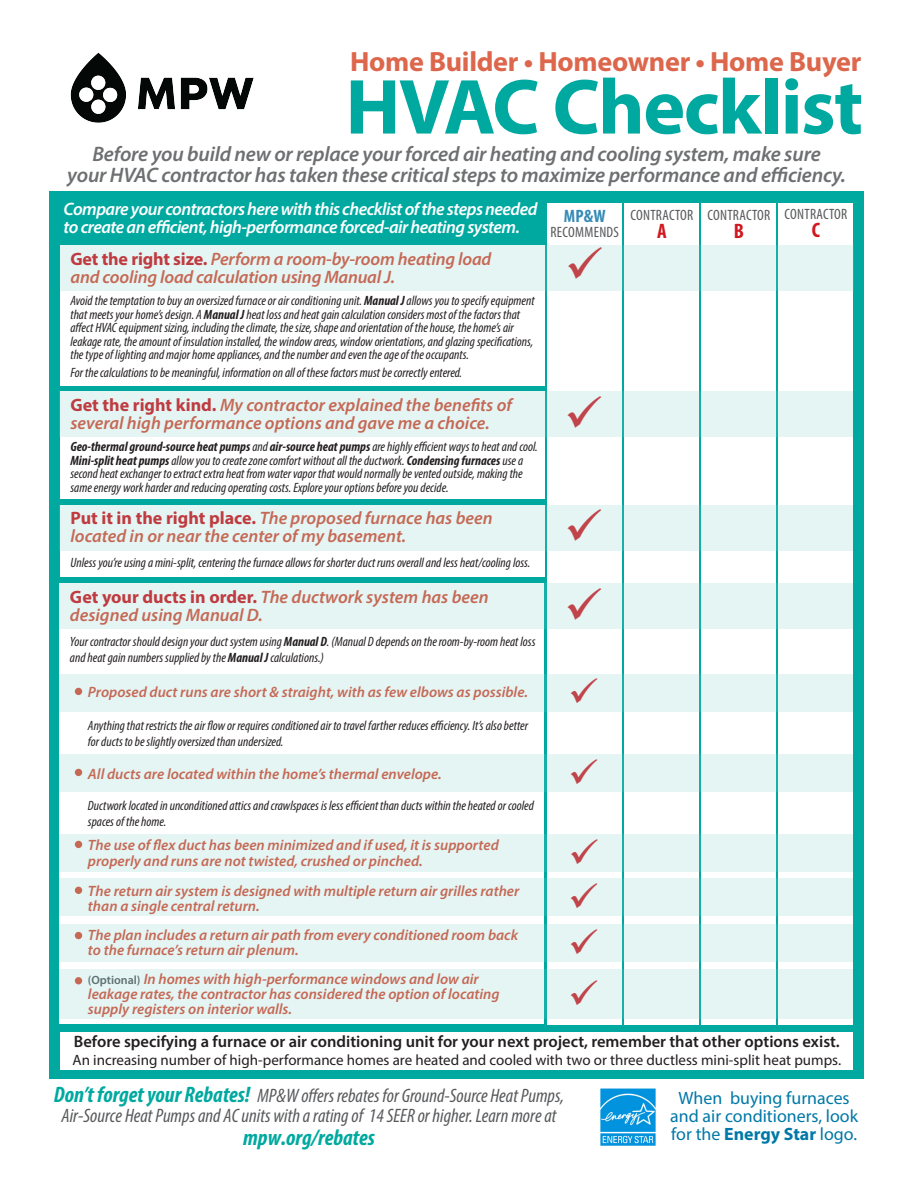
<style>
.page{position:relative;width:918px;height:1188px;background:#fff}
.page>*{position:absolute;margin:0;border:0;box-sizing:border-box;transform-origin:0 0}
.t1{font:700 78.75px "Myriad Pro";letter-spacing:-.02em;color:#00a9a0}
.t2{font:700 27.9px "Myriad Pro";letter-spacing:-.01em;color:#dd674c}
.t3{font:italic 700 condensed 22.5px "Myriad Pro";color:#00a9a0}
.t4{font:italic 600 21px "Myriad Pro";letter-spacing:-.01em;color:#6d6f71}
.t5{font:700 condensed 21px "Myriad Pro";color:#d0181f}
.t6{font:italic condensed 19.5px/19.8px "Myriad Pro";color:#58595b;text-align:center}
.t7{font:italic 600 18px/18px "Myriad Pro";color:#d85139}
.t8{font:italic 600 18px "Myriad Pro";letter-spacing:-.03em;color:#fff}
.t9{font:700 condensed 18px "Myriad Pro";color:#368bb6}
.t10{font:17.85px "Myriad Pro";color:#0078a7}
.t11{font:600 16.5px "Myriad Pro";color:#231f20}
.t12{font:italic 600 15px/15px "Myriad Pro";color:#d85139}
.t13{font:15px "Myriad Pro";color:#231f20}
.t14{font:condensed 15px "Myriad Pro";letter-spacing:.02em;color:#58595b}
.t15{font:italic condensed 13.5px/13.5px "Myriad Pro";color:#231f20}
.s1{font-weight:700;font-style:normal;color:#d0181f}
.s2{font-weight:700}
.s3{font-style:normal;font-size:12px;color:#58595b}
.s4{font-weight:700;font-size:22.5px;color:#00a9a0}
</style>
<div class="page">
<img style="left:600px;top:1088px;width:56px;height:58px">
<div style="left:50px;top:191px;width:814px;height:887px;background:#00a9a0"></div>
<div style="left:548px;top:203px;width:74px;height:821px;background:#fff"></div>
<div style="left:779px;top:203px;width:74px;height:821px;background:#fff"></div>
<div style="left:702px;top:203px;width:74px;height:821px;background:#fff"></div>
<div style="left:625px;top:203px;width:74px;height:821px;background:#fff"></div>
<img style="left:70px;top:52px;width:184px;height:71px">
<div style="left:59px;top:583px;width:485px;height:441px;background:#fff"></div>
<div style="left:60px;top:505px;width:484px;height:72px;background:#fff"></div>
<div style="left:60px;top:391px;width:484px;height:108px;background:#fff"></div>
<div style="left:60px;top:245px;width:484px;height:141px;background:#fff"></div>
<div style="left:60px;top:835px;width:793px;height:37px;background:#e4f5f4"></div>
<div style="left:59px;top:754px;width:794px;height:38px;background:#e4f5f4"></div>
<div style="left:60px;top:245px;width:793px;height:46px;background:#e4f5f4"></div>
<div style="left:59px;top:391px;width:794px;height:46px;background:#e4f5f4"></div>
<div style="left:59px;top:505px;width:794px;height:45px;background:#e4f5f4"></div>
<div style="left:59px;top:583px;width:794px;height:46px;background:#e4f5f4"></div>
<div style="left:59px;top:674px;width:794px;height:38px;background:#e4f5f4"></div>
<div style="left:59px;top:878px;width:794px;height:38px;background:#e4f5f4"></div>
<div style="left:59px;top:924px;width:794px;height:38px;background:#e4f5f4"></div>
<div style="left:59px;top:970px;width:794px;height:49px;background:#e4f5f4"></div>
<div style="left:60px;top:1032px;width:793px;height:38px;background:#fff"></div>
<p class="t2" style="left:350px;top:43px;width:513px">Home Builder • Homeowner • Home Buyer</p>
<p class="t1" style="left:346px;top:56px;width:519px">HVAC Checklist</p>
<p class="t4" style="left:92px;top:140px;width:730px">Before you build new or replace your forced air heating and cooling system, make sure</p>
<p class="t4" style="left:67px;top:161px;width:780px">your HVAC contractor has taken these critical steps to maximize performance and efficiency.</p>
<p class="t8" style="left:64px;top:198px;width:475px">Compare your contractors here with this checklist of the steps needed</p>
<p class="t8" style="left:64px;top:216px;width:458px">to create an efficient, high-performance forced-air heating system.</p>
<p class="t7" style="left:70px;top:249px;width:422px"><span class="s1">Get the right size.</span> Perform a room-by-room heating load</p>
<p class="t7" style="left:70px;top:267px;width:326px">and cooling load calculation using Manual J.</p>
<p class="t15" style="left:70px;top:294px;width:466px">Avoid the temptation to buy an oversized furnace or air conditioning unit. <span class="s2">Manual J</span> allows you to specify equipment that meets your home’s design. A <span class="s2">Manual J</span> heat loss and heat gain calculation considers most of the factors that affect HVAC equipment sizing, including the climate, the size, shape and orientation of the house, the home’s air</p>
<p class="t15" style="left:70px;top:335px;width:465px">leakage rate, the amount of insulation installed, the window areas, window orientations, and glazing specifications, the type of lighting and major home appliances, and the number and even the age of the occupants.</p>
<p class="t15" style="left:70px;top:366px;width:393px">For the calculations to be meaningful, information on all of these factors must be correctly entered.</p>
<p class="t7" style="left:70px;top:395px;width:443px"><span class="s1">Get the right kind.</span> My contractor explained the benefits of several high performance options and gave me a choice.</p>
<p class="t15" style="left:70px;top:440px;width:469px"><span class="s2">Geo-thermal ground-source heat pumps</span> and <span class="s2">air-source heat pumps</span> are highly efficient ways to heat and cool.<br><span class="s2">Mini-split heat pumps</span> allow you to create zone comfort without all the ductwork. <span class="s2">Condensing furnaces</span> use a second heat exchanger to extract extra heat from water vapor that would normally be vented outside, making the same energy work harder and reducing operating costs. Explore your options before you decide.</p>
<p class="t7" style="left:70px;top:509px;width:424px"><span class="s1">Put it in the right place.</span> The proposed furnace has been</p>
<p class="t7" style="left:70px;top:527px;width:337px">located in or near the center of my basement.</p>
<p class="t15" style="left:70px;top:556px;width:462px">Unless you’re using a mini-split, centering the furnace allows for shorter duct runs overall and less heat/cooling loss.</p>
<p class="t7" style="left:70px;top:587px;width:420px"><span class="s1">Get your ducts in order.</span> The ductwork system has been</p>
<p class="t7" style="left:70px;top:605px;width:194px">designed using Manual D.</p>
<p class="t15" style="left:70px;top:633px;width:467px;line-height:16.2px">Your contractor should design your duct system using <span class="s2">Manual D</span>. (Manual D depends on the room-by-room heat loss and heat gain numbers supplied by the <span class="s2">Manual J</span> calculations.)</p>
<p class="t12" style="left:88px;top:684px;width:442px">Proposed duct runs are short &amp; straight, with as few elbows as possible.</p>
<p class="t15" style="left:88px;top:717px;width:442px;line-height:16.2px">Anything that restricts the air flow or requires conditioned air to travel farther reduces efficiency. It’s also better for ducts to be slightly oversized than undersized.</p>
<p class="t12" style="left:88px;top:766px;width:355px">All ducts are located within the home’s thermal envelope.</p>
<p class="t15" style="left:88px;top:797px;width:448px;line-height:16.2px">Ductwork located in unconditioned attics and crawlspaces is less efficient than ducts within the heated or cooled spaces of the home.</p>
<p class="t12" style="left:88px;top:837px;width:412px">The use of flex duct has been minimized and if used, it is supported</p>
<p class="t12" style="left:88px;top:853px;width:336px">properly and runs are not twisted, crushed or pinched.</p>
<p class="t12" style="left:88px;top:883px;width:433px">The return air system is designed with multiple return air grilles rather than a single central return.</p>
<p class="t12" style="left:88px;top:927px;width:432px">The plan includes a return air path from every conditioned room back</p>
<p class="t12" style="left:88px;top:942px;width:212px">to the furnace’s return air plenum.</p>
<p class="t12" style="left:88px;top:971px;width:392px"><span class="s3">(Optional)</span> In homes with high-performance windows and low air</p>
<p class="t12" style="left:88px;top:986px;width:413px">leakage rates, the contractor has considered the option of locating</p>
<p class="t12" style="left:88px;top:1001px;width:205px">supply registers on interior walls.</p>
<p class="t9" style="left:564px;top:205px;width:44px">MP&amp;W</p>
<p class="t14" style="left:551px;top:223px;width:70px">RECOMMENDS</p>
<p class="t14" style="left:630px;top:206px;width:64px">CONTRACTOR</p>
<p class="t5" style="left:657px;top:217px;width:11px">A</p>
<p class="t14" style="left:707px;top:206px;width:64px">CONTRACTOR</p>
<p class="t5" style="left:734px;top:217px;width:12px">B</p>
<p class="t14" style="left:784px;top:205px;width:64px">CONTRACTOR</p>
<p class="t5" style="left:812px;top:217px;width:10px">C</p>
<p class="t11" style="left:74px;top:1031px;width:767px">Before specifying a furnace or air conditioning unit for your next project, remember that other options exist.</p>
<p class="t13" style="left:73px;top:1051px;width:770px">An increasing number of high-performance homes are heated and cooled with two or three ductless mini-split heat pumps.</p>
<p class="t6" style="left:54px;top:1085px;width:512px"><span class="s4">Don’t forget your Rebates!</span> MP&amp;W offers rebates for Ground-Source Heat Pumps,<br>Air-Source Heat Pumps and AC units with a rating of 14 SEER or higher. Learn more at</p>
<p class="t3" style="left:243px;top:1123px;width:133px">mpw.org/rebates</p>
<p class="t10" style="left:679px;top:1087px;width:173px">When buying furnaces</p>
<p class="t10" style="left:670px;top:1105px;width:189px">and air conditioners, look</p>
<p class="t10" style="left:671px;top:1123px;width:187px">for the <span class="s2">Energy Star</span> logo.</p>
</div>
